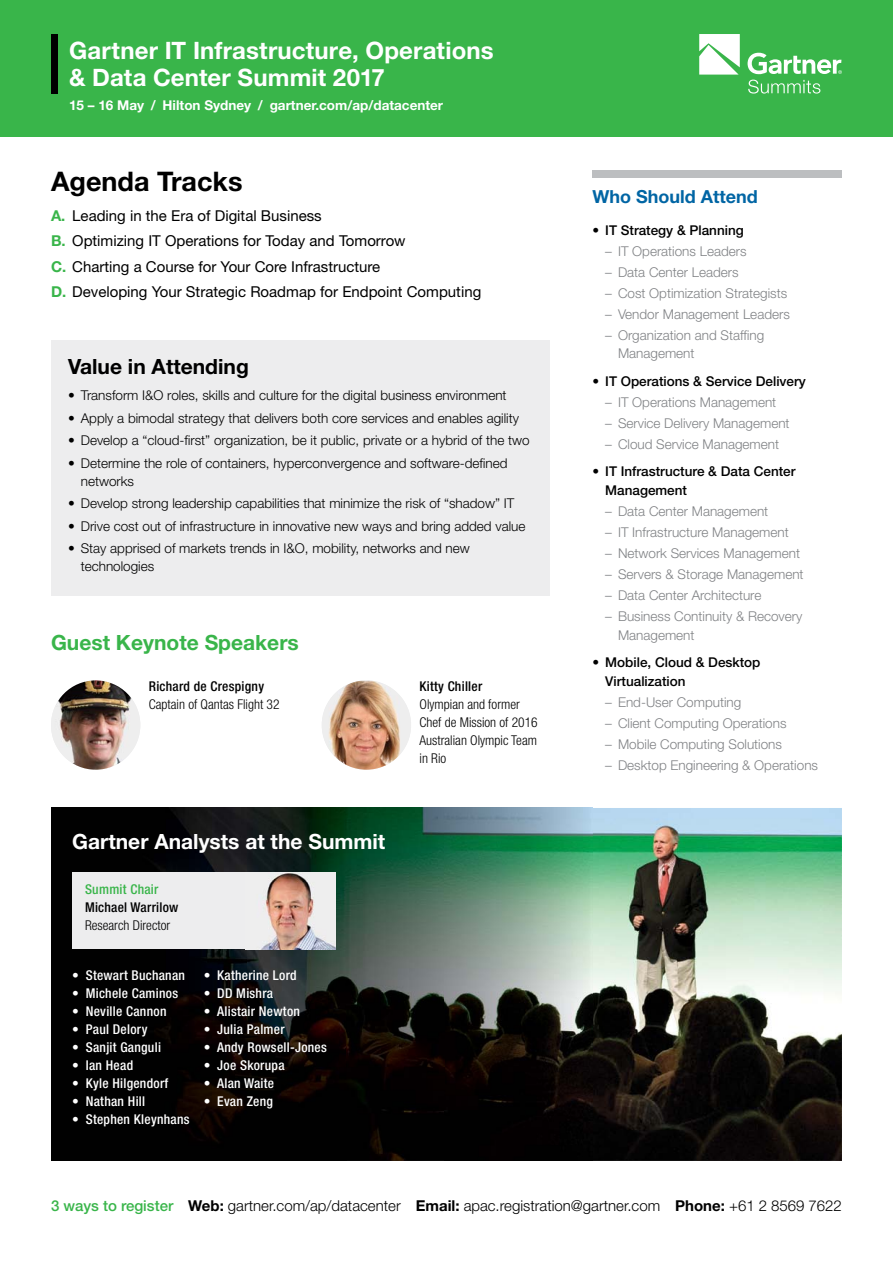
<style>
.page{position:relative;width:893px;height:1263px;background:#fff}
.page>*{position:absolute;margin:0;border:0;box-sizing:border-box;transform-origin:0 0}
.t1{font:700 27px "Helvetica Neue LT";color:#000}
.t2{font:700 24px/27px "Helvetica Neue LT";letter-spacing:.005em;color:#fff}
.t3{font:700 21px "Helvetica Neue LT";color:#fff}
.t4{font:700 21px "Helvetica Neue LT";color:#39b54a}
.t5{font:700 21px "Helvetica Neue LT";color:#000}
.t6{font:700 18px "Helvetica Neue LT";color:#0065a4}
.t7{font:15px/25.5px "Helvetica Neue LT";color:#000}
.t8{font:300 15px "Helvetica Neue LT";color:#000}
.t9{font:300 13.5px/18px "Helvetica Neue LT";color:#000}
.t10{font:300 13.5px/18.9px "Helvetica Neue LT";color:#808285}
.t11{font:500 condensed 13.5px "Helvetica Neue LT";letter-spacing:.02em;color:#fff}
.t12{font:500 13.5px/18.9px "Helvetica Neue LT";color:#000}
.t13{font:300 condensed 13.5px/18px "Helvetica Neue LT";color:#000}
.t14{font:700 13.5px "Helvetica Neue LT";color:#fff}
.t15{font:500 condensed 13.5px "Helvetica Neue LT";letter-spacing:.02em;color:#000}
.t16{font:500 condensed 13.5px "Helvetica Neue LT";letter-spacing:.02em;color:#39b54a}
.s1{font-weight:700;color:#39b54a}
.s2{font-weight:500;color:#39b54a}
.s3{font-weight:700}
</style>
<div class="page">
<img style="left:592px;top:808px;width:250px;height:353px">
<img style="left:51px;top:808px;width:541px;height:353px">
<div style="left:0;top:0;width:893px;height:136px;background:#39b54a"></div>
<div style="left:51px;top:34px;width:6px;height:60px;background:#000"></div>
<svg style="left:699px;top:34px;width:41px;height:41px"></svg>
<svg style="left:748px;top:53px;width:94px;height:21px"></svg>
<svg style="left:748px;top:80px;width:72px;height:14px"></svg>
<div style="left:592px;top:170px;width:250px;height:8px;background:#bcbec0"></div>
<div style="left:51px;top:340px;width:499px;height:255px;background:#ededee"></div>
<img style="left:51px;top:680px;width:89px;height:90px;border-radius:45px">
<div style="left:72px;top:872px;width:263px;height:77px;background:#ededee"></div>
<img style="left:261px;top:873px;width:74px;height:76px">
<img style="left:322px;top:680px;width:89px;height:90px;border-radius:45px">
<h2 class="t2" style="left:69px;top:37px;width:426px">Gartner IT Infrastructure, Operations &amp; Data Center Summit 2017</h2>
<p class="t14" style="left:69px;top:97px;width:376px">15 – 16 May / Hilton Sydney / gartner.com/ap/datacenter</p>
<h1 class="t1" style="left:51px;top:165px;width:193px">Agenda Tracks</h1>
<p class="t7" style="left:51px;top:202px;width:432px"><span class="s1">A.</span> Leading in the Era of Digital Business<br><span class="s1">B.</span> Optimizing IT Operations for Today and Tomorrow<br><span class="s1">C.</span> Charting a Course for Your Core Infrastructure<br><span class="s1">D.</span> Developing Your Strategic Roadmap for Endpoint Computing</p>
<h3 class="t5" style="left:68px;top:353px;width:182px">Value in Attending</h3>
<p class="t9" style="left:68px;top:386px;width:440px">• Transform I&amp;O roles, skills and culture for the digital business environment</p>
<p class="t9" style="left:68px;top:409px;width:452px">• Apply a bimodal strategy that delivers both core services and enables agility</p>
<p class="t9" style="left:68px;top:431px;width:463px">• Develop a “cloud-first” organization, be it public, private or a hybrid of the two</p>
<p class="t9" style="left:81px;top:454px;width:428px;text-indent:-13px">• Determine the role of containers, hyperconvergence and software-defined networks</p>
<p class="t9" style="left:68px;top:494px;width:448px">• Develop strong leadership capabilities that minimize the risk of “shadow” IT</p>
<p class="t9" style="left:68px;top:517px;width:459px">• Drive cost out of infrastructure in innovative new ways and bring added value</p>
<p class="t9" style="left:81px;top:539px;width:391px;text-indent:-13px">• Stay apprised of markets trends in I&amp;O, mobility, networks and new technologies</p>
<h3 class="t4" style="left:51px;top:629px;width:249px">Guest Keynote Speakers</h3>
<p class="t15" style="left:149px;top:678px;width:117px">Richard de Crespigny</p>
<p class="t13" style="left:149px;top:695px;width:132px">Captain of Qantas Flight 32</p>
<h3 class="t3" style="left:72px;top:828px;width:315px">Gartner Analysts at the Summit</h3>
<p class="t16" style="left:85px;top:881px;width:75px">Summit Chair</p>
<p class="t15" style="left:85px;top:899px;width:95px">Michael Warrilow</p>
<p class="t13" style="left:85px;top:916px;width:87px">Research Director</p>
<p class="t11" style="left:72px;top:967px;width:114px">• Stewart Buchanan</p>
<p class="t11" style="left:72px;top:985px;width:107px">• Michele Caminos</p>
<p class="t11" style="left:72px;top:1003px;width:96px">• Neville Cannon</p>
<p class="t11" style="left:72px;top:1021px;width:77px">• Paul Delory</p>
<p class="t11" style="left:72px;top:1039px;width:90px">• Sanjit Ganguli</p>
<p class="t11" style="left:72px;top:1057px;width:62px">• Ian Head</p>
<p class="t11" style="left:72px;top:1075px;width:98px">• Kyle Hilgendorf</p>
<p class="t11" style="left:72px;top:1093px;width:74px">• Nathan Hill</p>
<p class="t11" style="left:72px;top:1111px;width:119px">• Stephen Kleynhans</p>
<p class="t11" style="left:204px;top:967px;width:94px">• Katherine Lord</p>
<p class="t11" style="left:204px;top:985px;width:71px">• DD Mishra</p>
<p class="t11" style="left:204px;top:1003px;width:98px">• Alistair Newton</p>
<p class="t11" style="left:204px;top:1021px;width:82px">• Julia Palmer</p>
<p class="t11" style="left:204px;top:1039px;width:125px">• Andy Rowsell-Jones</p>
<p class="t11" style="left:204px;top:1057px;width:82px">• Joe Skorupa</p>
<p class="t11" style="left:204px;top:1075px;width:72px">• Alan Waite</p>
<p class="t11" style="left:204px;top:1093px;width:71px">• Evan Zeng</p>
<p class="t15" style="left:420px;top:678px;width:64px">Kitty Chiller</p>
<p class="t13" style="left:420px;top:695px;width:120px">Olympian and former<br>Chef de Mission of 2016<br>Australian Olympic Team in Rio</p>
<h3 class="t6" style="left:592px;top:186px;width:167px">Who Should Attend</h3>
<p class="t12" style="left:592px;top:220px;width:153px">• IT Strategy &amp; Planning</p>
<p class="t10" style="left:605px;top:241px;width:143px">– IT Operations Leaders</p>
<p class="t10" style="left:605px;top:262px;width:135px">– Data Center Leaders</p>
<p class="t10" style="left:605px;top:283px;width:184px">– Cost Optimization Strategists</p>
<p class="t10" style="left:605px;top:304px;width:186px">– Vendor Management Leaders</p>
<p class="t10" style="left:618px;top:325px;width:148px;text-indent:-13px">– Organization and Staffing<br>Management</p>
<p class="t12" style="left:592px;top:371px;width:215px">• IT Operations &amp; Service Delivery</p>
<p class="t10" style="left:605px;top:392px;width:173px">– IT Operations Management</p>
<p class="t10" style="left:605px;top:413px;width:186px">– Service Delivery Management</p>
<p class="t10" style="left:605px;top:434px;width:175px">– Cloud Service Management</p>
<p class="t12" style="left:605px;top:462px;width:192px;text-indent:-13px">• IT Infrastructure &amp; Data Center<br>Management</p>
<p class="t10" style="left:605px;top:501px;width:165px">– Data Center Management</p>
<p class="t10" style="left:605px;top:522px;width:185px">– IT Infrastructure Management</p>
<p class="t10" style="left:605px;top:543px;width:196px">– Network Services Management</p>
<p class="t10" style="left:605px;top:564px;width:200px">– Servers &amp; Storage Management</p>
<p class="t10" style="left:605px;top:585px;width:158px">– Data Center Architecture</p>
<p class="t10" style="left:618px;top:606px;width:186px;text-indent:-13px">– Business Continuity &amp; Recovery<br>Management</p>
<p class="t12" style="left:605px;top:652px;width:157px;text-indent:-13px">• Mobile, Cloud &amp; Desktop<br>Virtualization</p>
<p class="t10" style="left:605px;top:692px;width:138px">– End-User Computing</p>
<p class="t10" style="left:605px;top:713px;width:183px">– Client Computing Operations</p>
<p class="t10" style="left:605px;top:734px;width:178px">– Mobile Computing Solutions</p>
<p class="t10" style="left:605px;top:755px;width:214px">– Desktop Engineering &amp; Operations</p>
<p class="t8" style="left:51px;top:1196px;width:792px"><span class="s2">3 ways to register</span> <span class="s3">Web:</span> gartner.com/ap/datacenter <span class="s3">Email:</span> apac.registration@gartner.com <span class="s3">Phone:</span> +61 2 8569 7622</p>
</div>
